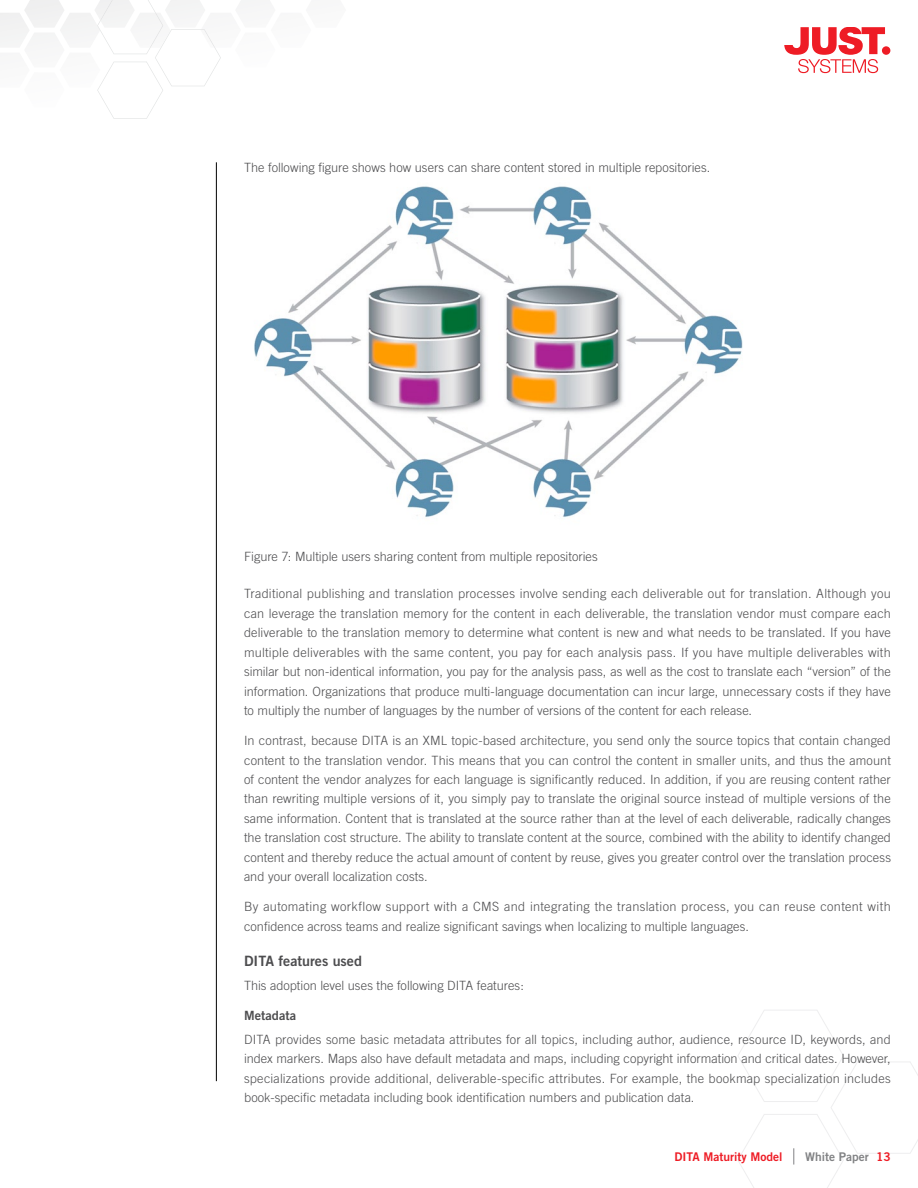
<style>
.page{position:relative;width:918px;height:1188px;background:#fff}
.page>*{position:absolute;margin:0;border:0;box-sizing:border-box;transform-origin:0 0}
.t1{font:14.25px "Trade Gothic Bold Two";color:#4d4d4f}
.t2{font:300 12.75px/19.5px "Trade Gothic";color:#4d4d4f;text-align:justify}
.t3{font:300 12.75px/19.5px "Trade Gothic";letter-spacing:.02em;color:#4d4d4f}
.t4{font:12.75px "Trade Gothic Bold Two";color:#4d4d4f}
.t5{font:12px "Trade Gothic Bold Two";color:#ee1c25}
.t6{font:12px "Trade Gothic Bold Two";color:#818284}
.s1{color:#ee1c25}
</style>
<div class="page">
<div style="left:882px;top:46px;width:8px;height:9px;background:#ee1c25;border-radius:50%"></div>
<svg style="left:784px;top:27px;width:101px;height:46px"></svg>
<svg style="left:0;top:0;width:256px;height:119px"></svg>
<hr style="left:216px;top:162px;width:1px;height:919px;background:#000">
<svg style="left:738px;top:1010px;width:180px;height:178px"></svg>
<img style="left:254px;top:186px;width:489px;height:332px">
<p class="t2" style="left:244px;top:158px;width:468px">The following figure shows how users can share content stored in multiple repositories.</p>
<p class="t2" style="left:244px;top:546px;width:355px">Figure 7: Multiple users sharing content from multiple repositories</p>
<p class="t2" style="left:244px;top:584px;width:648px">Traditional publishing and translation processes involve sending each deliverable out for translation. Although you can leverage the translation memory for the content in each deliverable, the translation vendor must compare each deliverable to the translation memory to determine what content is new and what needs to be translated. If you have multiple deliverables with the same content, you pay for each analysis pass. If you have multiple deliverables with similar but non-identical information, you pay for the analysis pass, as well as the cost to translate each “version” of the information. Organizations that produce multi-language documentation can incur large, unnecessary costs if they have to multiply the number of languages by the number of versions of the content for each release.</p>
<p class="t2" style="left:244px;top:731px;width:648px">In contrast, because DITA is an XML topic-based architecture, you send only the source topics that contain changed content to the translation vendor. This means that you can control the content in smaller units, and thus the amount of content the vendor analyzes for each language is significantly reduced. In addition, if you are reusing content rather than rewriting multiple versions of it, you simply pay to translate the original source instead of multiple versions of the same information. Content that is translated at the source rather than at the level of each deliverable, radically changes the translation cost structure. The ability to translate content at the source, combined with the ability to identify changed content and thereby reduce the actual amount of content by reuse, gives you greater control over the translation process and your overall localization costs.</p>
<p class="t3" style="left:244px;top:897px;width:648px">By automating workflow support with a CMS and integrating the translation process, you can reuse content with confidence across teams and realize significant savings when localizing to multiple languages.</p>
<p class="t1" style="left:244px;top:952px;width:119px">DITA features used</p>
<p class="t2" style="left:244px;top:975px;width:282px">This adoption level uses the following DITA features:</p>
<p class="t4" style="left:244px;top:1007px;width:54px">Metadata</p>
<p class="t2" style="left:244px;top:1029px;width:648px">DITA provides some basic metadata attributes for all topics, including author, audience, resource ID, keywords, and index markers. Maps also have default metadata and maps, including copyright information and critical dates. However, specializations provide additional, deliverable-specific attributes. For example, the bookmap specialization includes book-specific metadata including book identification numbers and publication data.</p>
<p class="t5" style="left:674px;top:1149px;width:109px">DITA Maturity Model</p>
<p class="t6" style="left:805px;top:1149px;width:87px">White Paper <span class="s1">13</span></p>
</div>
